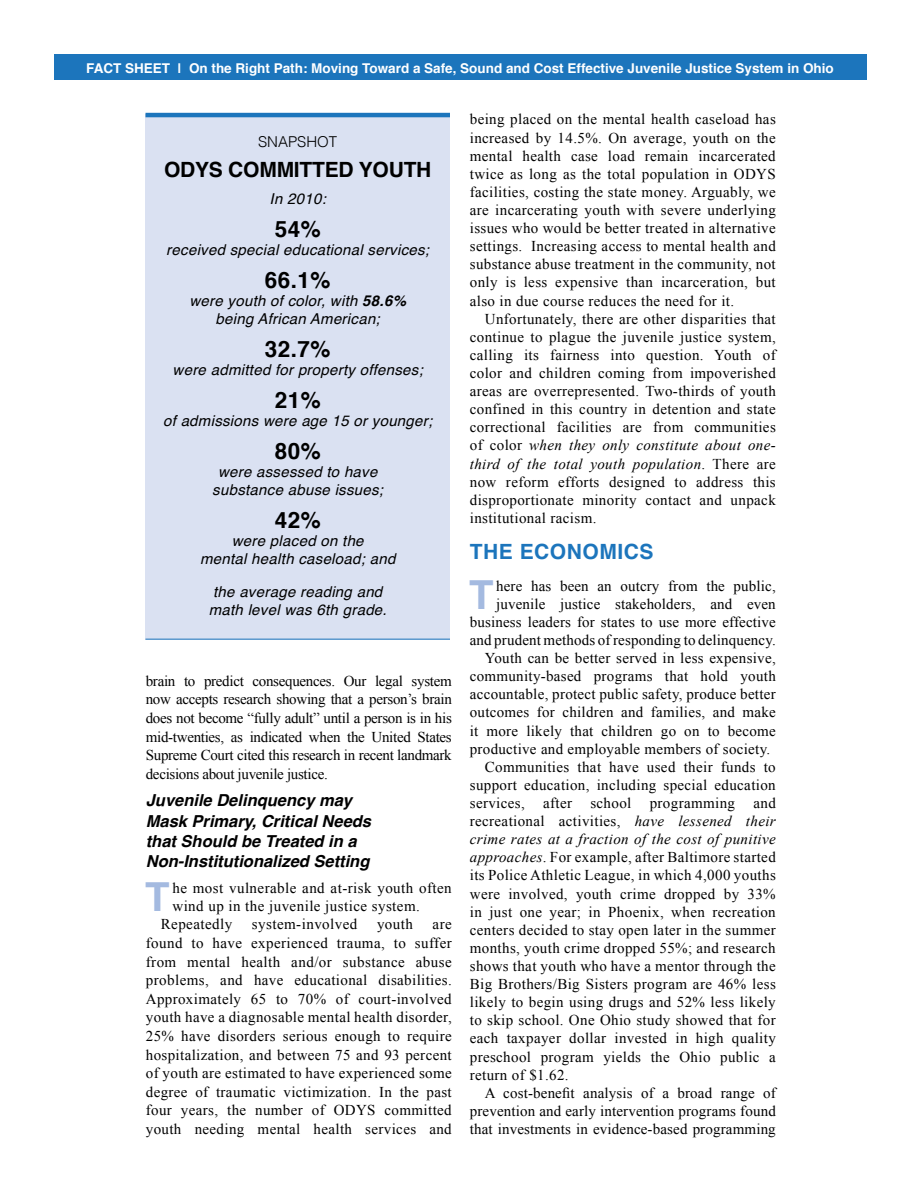
<style>
.page{position:relative;width:918px;height:1188px;background:#fff}
.page>*{position:absolute;margin:0;border:0;box-sizing:border-box;transform-origin:0 0}
.body{font:700 40.05px "Helvetica";color:#a4bae0}
.subhed_box{font:700 22.5px "Helvetica";letter-spacing:.02em;color:#000}
.SMALL_HEADLINE{font:700 21px "Helvetica";letter-spacing:-.01em;color:#000}
.SMALL_HEADLINE-2{font:700 21px "Helvetica";letter-spacing:.025em;color:#1c75bc}
.subhed{font:italic 700 16.5px/20.1px "Helvetica";color:#000}
.body-2{font:15px/18.1px "Times New Roman";letter-spacing:.02em;color:#000;text-align:justify}
.subhed_box-2{font:italic 15px/18px "Helvetica";letter-spacing:.02em;color:#000;text-align:center}
.subhed-2{font:300 15px "Helvetica";color:#000}
.SMALL_HEADLINE-3{font:700 13.5px "Helvetica";color:#fff}
.s1{font-weight:700}
.s2{font-style:italic}
</style>
<div class="page">
<div style="left:146px;top:114px;width:304px;height:525px;background:#dae1f2"></div>
<hr style="left:146px;top:113px;width:304px;height:4px;background:#1c75bc">
<hr style="left:146px;top:639px;width:304px;height:1px;background:#1c75bc">
<div style="left:54px;top:54px;width:812px;height:26px;background:#1c75bc"></div>
<p class="SMALL_HEADLINE-3" style="left:86px;top:57px;width:749px">FACT SHEET | On the Right Path: Moving Toward a Safe, Sound and Cost Effective Juvenile Justice System in Ohio</p>
<p class="subhed-2" style="left:258px;top:133px;width:81px">SNAPSHOT</p>
<p class="SMALL_HEADLINE" style="left:164px;top:153px;width:269px">ODYS COMMITTED YOUTH</p>
<p class="subhed_box-2" style="left:270px;top:190px;width:58px">In 2010:</p>
<p class="subhed_box" style="left:275px;top:211px;width:47px">54%</p>
<p class="subhed_box-2" style="left:166px;top:241px;width:264px">received special educational services;</p>
<p class="subhed_box" style="left:265px;top:262px;width:67px">66.1%</p>
<p class="subhed_box-2" style="left:189px;top:292px;width:218px">were youth of color, with <span class="s1">58.6% </span>being African American;</p>
<p class="subhed_box" style="left:265px;top:331px;width:67px">32.7%</p>
<p class="subhed_box-2" style="left:173px;top:361px;width:252px">were admitted for property offenses;</p>
<p class="subhed_box" style="left:275px;top:382px;width:47px">21%</p>
<p class="subhed_box-2" style="left:163px;top:412px;width:271px">of admissions were age 15 or younger;</p>
<p class="subhed_box" style="left:275px;top:433px;width:47px">80%</p>
<p class="subhed_box-2" style="left:212px;top:463px;width:172px">were assessed to have substance abuse issues;</p>
<p class="subhed_box" style="left:275px;top:502px;width:47px">42%</p>
<p class="subhed_box-2" style="left:200px;top:532px;width:197px">were placed on the<br>mental health caseload; and</p>
<p class="subhed_box-2" style="left:209px;top:583px;width:180px;text-align:left">the average reading and math level was 6th grade.</p>
<p class="body-2" style="left:146px;top:671px;width:308px;line-height:18.6px">brain to predict consequences. Our legal system now accepts research showing that a person’s brain does not become “fully adult” until a person is in his mid-twenties, as indicated when the United States Supreme Court cited this research in recent landmark decisions about juvenile justice.</p>
<p class="subhed" style="left:146px;top:791px;width:227px">Juvenile Delinquency may<br>Mask Primary, Critical Needs that Should be Treated in a<br>Non-Institutionalized Setting</p>
<p class="body" style="left:145px;top:864px;width:26px">T</p>
<p class="body-2" style="left:172px;top:879px;width:281px">he most vulnerable and at-risk youth often wind up in the juvenile justice system.</p>
<p class="body-2" style="left:161px;top:915px;width:73px">Repeatedly</p>
<p class="body-2" style="left:252px;top:915px;width:107px">system-involved</p>
<p class="body-2" style="left:377px;top:915px;width:37px">youth</p>
<p class="body-2" style="left:146px;top:915px;width:308px;line-height:18.6px;text-indent:287px">are found to have experienced trauma, to suffer from mental health and/or substance abuse problems, and have educational disabilities.<br>Approximately 65 to 70% of court-involved youth have a diagnosable mental health disorder, 25% have disorders serious enough to require hospitalization, and between 75 and 93 percent of youth are estimated to have experienced some degree of traumatic victimization. In the past four years, the number of ODYS committed youth needing mental health services and</p>
<p class="body-2" style="left:470px;top:110px;width:308px">being placed on the mental health caseload has increased by 14.5%. On average, youth on the mental health case load remain incarcerated twice as long as the total population in ODYS facilities, costing the state money. Arguably, we are incarcerating youth with severe underlying issues who would be better treated in alternative settings. Increasing access to mental health and substance abuse treatment in the community, not only is less expensive than incarceration, but also in due course reduces the need for it.</p>
<p class="body-2" style="left:470px;top:309px;width:308px;text-indent:15px">Unfortunately, there are other disparities that continue to plague the juvenile justice system, calling its fairness into question. Youth of color and children coming from impoverished areas are overrepresented. Two-thirds of youth confined in this country in detention and state correctional facilities are from communities of color <span class="s2">when they only constitute about one&shy;third of the total youth population</span>. There are now reform efforts designed to address this disproportionate minority contact and unpack institutional racism.</p>
<p class="SMALL_HEADLINE-2" style="left:470px;top:535px;width:185px">THE ECONOMICS</p>
<p class="body" style="left:469px;top:562px;width:26px">T</p>
<p class="body-2" style="left:470px;top:576px;width:308px;text-align:right">here has been an outcry from the public, juvenile justice stakeholders, and even business leaders for states to use more effective and prudent methods of responding to delinquency.</p>
<p class="body-2" style="left:470px;top:649px;width:308px;text-indent:15px">Youth can be better served in less expensive, community-based programs that hold youth accountable, protect public safety, produce better outcomes for children and families, and make it more likely that children go on to become productive and employable members of society.</p>
<p class="body-2" style="left:470px;top:757px;width:308px;text-indent:15px">Communities that have used their funds to support education, including special education services, after school programming and recreational activities, <span class="s2">have lessened their crime rates at a fraction of the cost of punitive approaches</span>. For example, after Baltimore started its Police Athletic League, in which 4,000 youths were involved, youth crime dropped by 33% in just one year; in Phoenix, when recreation centers decided to stay open later in the summer months, youth crime dropped 55%; and research shows that youth who have a mentor through the Big Brothers/Big Sisters program are 46% less likely to begin using drugs and 52% less likely to skip school. One Ohio study showed that for each taxpayer dollar invested in high quality preschool program yields the Ohio public a return of $1.62.</p>
<p class="body-2" style="left:470px;top:1083px;width:308px;text-indent:15px">A cost-benefit analysis of a broad range of prevention and early intervention programs found that investments in evidence-based programming</p>
</div>
